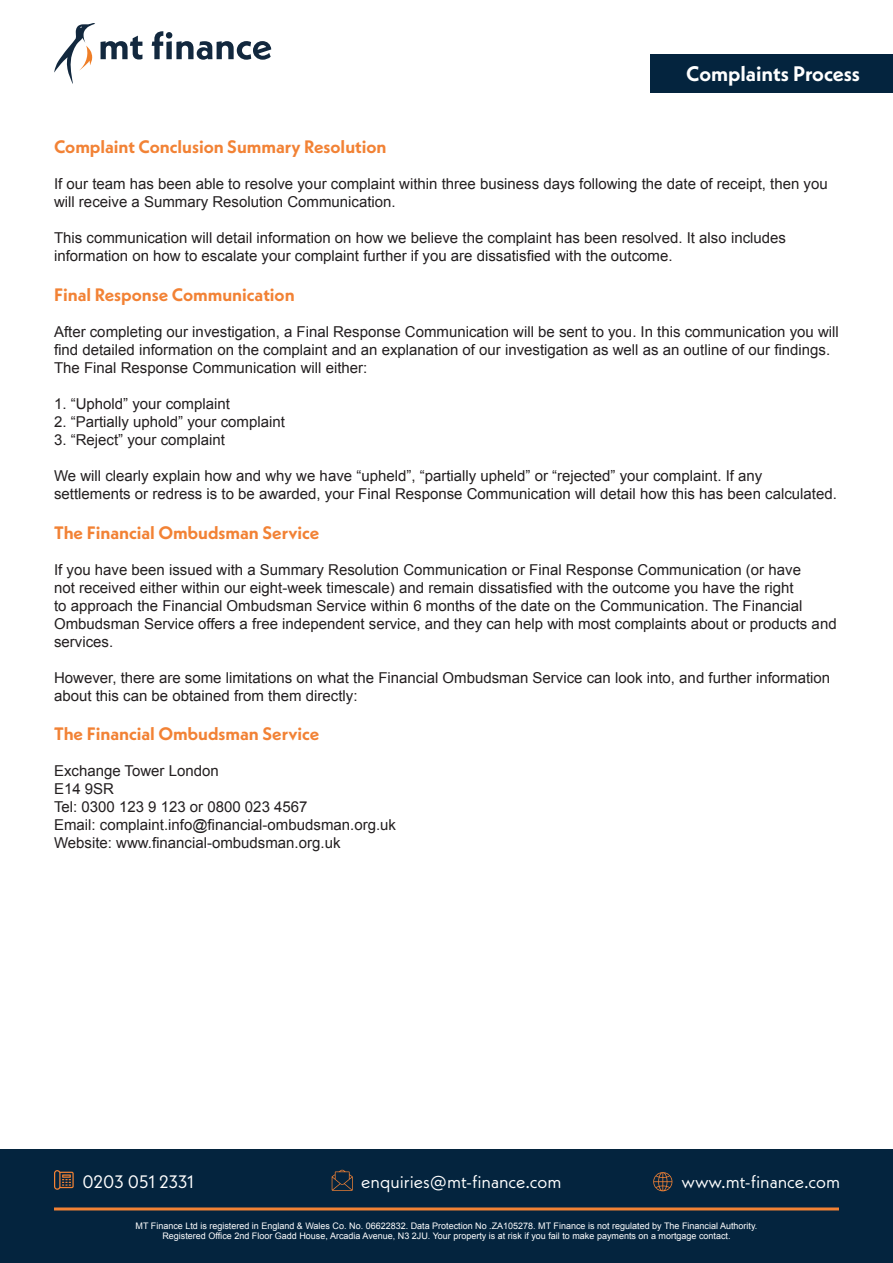
<style>
.page{position:relative;width:893px;height:1263px;background:#fff}
.page>*{position:absolute;margin:0;border:0;box-sizing:border-box;transform-origin:0 0}
.t1{font:700 21px "Neue Kabel";color:#fff}
.t2{font:700 18px "Neue Kabel";color:#f28235}
.t3{font:18px "Neue Kabel";color:#fff}
.t4{font:15px/18px "Arial";color:#231f20}
.t5{font:9px/10.8px "Arial";color:#fff;text-align:center}
</style>
<div class="page">
<svg style="left:101px;top:36px;width:41px;height:24px"></svg>
<svg style="left:152px;top:31px;width:119px;height:29px"></svg>
<svg style="left:54px;top:23px;width:41px;height:61px"></svg>
<div style="left:651px;top:54px;width:242px;height:38px;background:#04243e"></div>
<div style="left:0;top:1149px;width:893px;height:114px;background:#04243e"></div>
<hr style="left:54px;top:1207px;width:785px;height:3px;background:#f28235">
<svg style="left:54px;top:1170px;width:20px;height:20px"></svg>
<svg style="left:332px;top:1169px;width:21px;height:22px"></svg>
<svg style="left:653px;top:1172px;width:19px;height:19px"></svg>
<p class="t1" style="left:686px;top:60px;width:175px">Complaints Process</p>
<p class="t2" style="left:54px;top:136px;width:334px">Complaint Conclusion Summary Resolution</p>
<p class="t4" style="left:54px;top:175px;width:775px">If our team has been able to resolve your complaint within three business days following the date of receipt, then you will receive a Summary Resolution Communication.</p>
<p class="t4" style="left:54px;top:229px;width:733px">This communication will detail information on how we believe the complaint has been resolved. It also includes information on how to escalate your complaint further if you are dissatisfied with the outcome.</p>
<p class="t2" style="left:54px;top:283px;width:242px">Final Response Communication</p>
<p class="t4" style="left:54px;top:323px;width:786px">After completing our investigation, a Final Response Communication will be sent to you. In this communication you will find detailed information on the complaint and an explanation of our investigation as well as an outline of our findings.<br>The Final Response Communication will either:</p>
<p class="t4" style="left:54px;top:395px;width:177px">1. “Uphold” your complaint</p>
<p class="t4" style="left:54px;top:413px;width:232px">2. “Partially uphold” your complaint</p>
<p class="t4" style="left:54px;top:431px;width:172px">3. “Reject” your complaint</p>
<p class="t4" style="left:54px;top:467px;width:784px">We will clearly explain how and why we have “upheld”, “partially upheld” or “rejected” your complaint. If any settlements or redress is to be awarded, your Final Response Communication will detail how this has been calculated.</p>
<p class="t2" style="left:54px;top:521px;width:267px">The Financial Ombudsman Service</p>
<p class="t4" style="left:54px;top:560px;width:784px">If you have been issued with a Summary Resolution Communication or Final Response Communication (or have<br>not received either within our eight-week timescale) and remain dissatisfied with the outcome you have the right<br>to approach the Financial Ombudsman Service within 6 months of the date on the Communication. The Financial Ombudsman Service offers a free independent service, and they can help with most complaints about or products and services.</p>
<p class="t4" style="left:54px;top:668px;width:778px">However, there are some limitations on what the Financial Ombudsman Service can look into, and further information about this can be obtained from them directly:</p>
<p class="t2" style="left:54px;top:722px;width:267px">The Financial Ombudsman Service</p>
<p class="t4" style="left:54px;top:762px;width:343px">Exchange Tower London<br>E14 9SR<br>Tel: 0300 123 9 123 or 0800 023 4567<br>Email: complaint.info@financial-ombudsman.org.uk<br>Website: www.financial-ombudsman.org.uk</p>
<p class="t3" style="left:82px;top:1170px;width:113px">0203 051 2331</p>
<p class="t3" style="left:361px;top:1170px;width:202px">enquiries@mt-finance.com</p>
<p class="t3" style="left:681px;top:1170px;width:160px">www.mt-finance.com</p>
<p class="t5" style="left:136px;top:1220px;width:623px">MT Finance Ltd is registered in England &amp; Wales Co. No. 06622832. Data Protection No .ZA105278. MT Finance is not regulated by The Financial Authority.<br>Registered Office 2nd Floor Gadd House, Arcadia Avenue, N3 2JU. Your property is at risk if you fail to make payments on a mortgage contact.</p>
</div>
